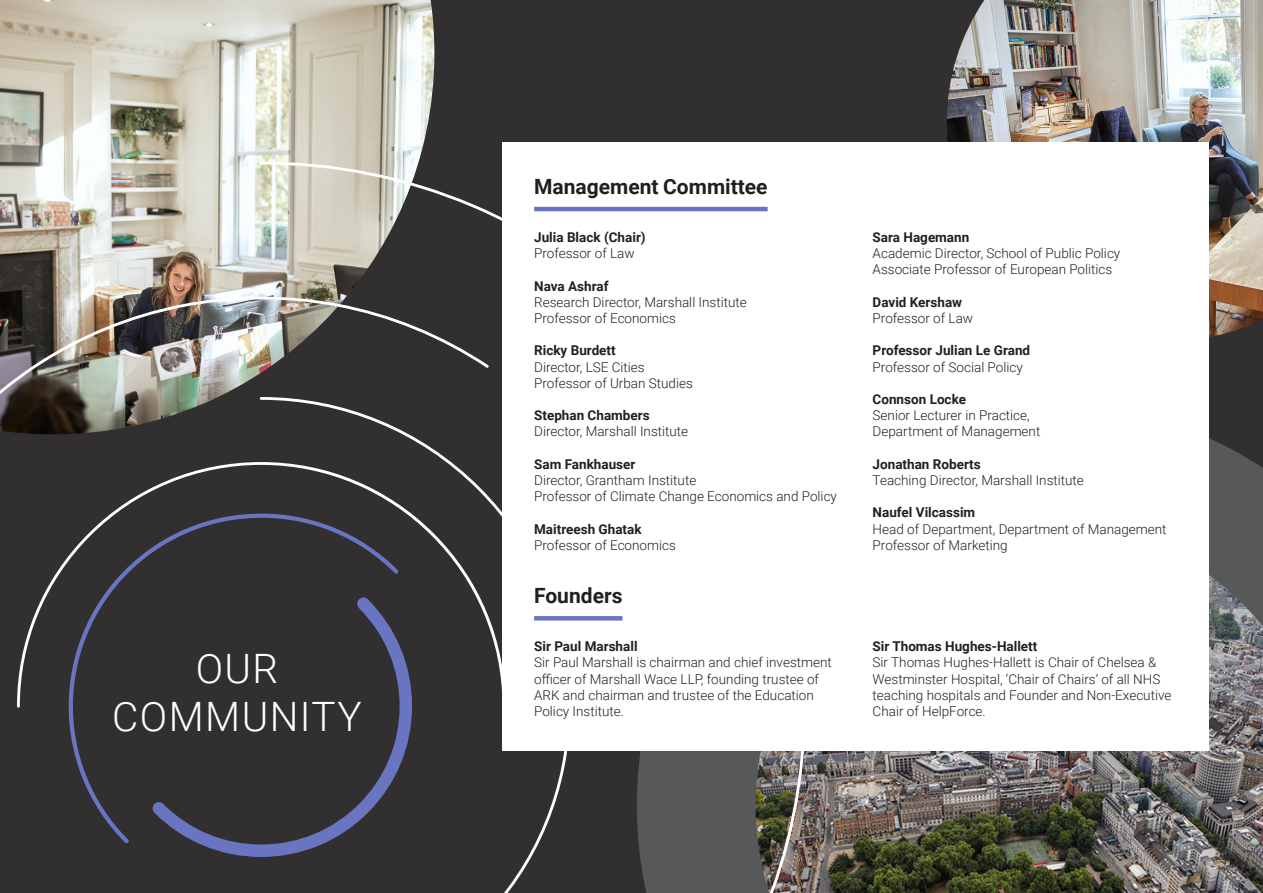
<style>
.page{position:relative;width:1263px;height:893px;background:#312f30}
.page>*{position:absolute;margin:0;border:0;box-sizing:border-box;transform-origin:0 0}
.t1{font:300 40.5px/48.6px "Roboto";letter-spacing:.035em;color:#fff;text-align:center}
.t2{font:700 21px "Roboto";color:#231f20}
.t3{font:300 13.5px/16.2px "Roboto";color:#231f20}
.t4{font:700 13.5px "Roboto";color:#231f20}
.s1{font-weight:700}
</style>
<div class="page">
<img style="left:947px;top:0;width:316px;height:337px">
<svg style="left:1209px;top:438px;width:54px;height:82px;fill:#57585a"></svg>
<img style="left:806px;top:520px;width:457px;height:373px">
<img style="left:0;top:0;width:434px;height:297px">
<svg style="left:260px;top:162px;width:546px;height:731px"></svg>
<svg style="left:0;top:297px;width:489px;height:596px"></svg>
<svg style="left:152px;top:597px;width:260px;height:260px"></svg>
<div style="left:502px;top:142px;width:707px;height:608px;background:#fff"></div>
<hr style="left:534px;top:207px;width:234px;height:4px;background:#6975c0">
<div style="left:534px;top:616px;width:88px;height:5px;background:#6975c0"></div>
<p class="t1" style="left:112px;top:643px;width:251px">OUR<br>COMMUNITY</p>
<p class="t2" style="left:534px;top:172px;width:235px">Management Committee</p>
<p class="t4" style="left:534px;top:228px;width:113px">Julia Black (Chair)</p>
<p class="t3" style="left:534px;top:245px;width:102px">Professor of Law</p>
<p class="t4" style="left:534px;top:276px;width:76px">Nava Ashraf</p>
<p class="t3" style="left:534px;top:293px;width:214px">Research Director, Marshall Institute</p>
<p class="t3" style="left:534px;top:309px;width:143px">Professor of Economics</p>
<p class="t4" style="left:534px;top:341px;width:83px">Ricky Burdett</p>
<p class="t3" style="left:534px;top:358px;width:112px">Director, LSE Cities</p>
<p class="t3" style="left:534px;top:374px;width:160px">Professor of Urban Studies</p>
<p class="t4" style="left:534px;top:406px;width:117px">Stephan Chambers</p>
<p class="t3" style="left:534px;top:423px;width:156px">Director, Marshall Institute</p>
<p class="t4" style="left:534px;top:454px;width:103px">Sam Fankhauser</p>
<p class="t3" style="left:534px;top:471px;width:164px">Director, Grantham Institute</p>
<p class="t3" style="left:534px;top:488px;width:304px">Professor of Climate Change Economics and Policy</p>
<p class="t4" style="left:534px;top:519px;width:109px">Maitreesh Ghatak</p>
<p class="t3" style="left:534px;top:536px;width:143px">Professor of Economics</p>
<p class="t2" style="left:534px;top:581px;width:90px">Founders</p>
<p class="t4" style="left:534px;top:637px;width:105px">Sir Paul Marshall</p>
<p class="t3" style="left:534px;top:654px;width:299px">Sir Paul Marshall is chairman and chief investment officer of Marshall Wace LLP, founding trustee of ARK and chairman and trustee of the Education Policy Institute.</p>
<p class="t4" style="left:873px;top:228px;width:98px">Sara Hagemann</p>
<p class="t3" style="left:873px;top:245px;width:249px">Academic Director, School of Public Policy</p>
<p class="t3" style="left:873px;top:261px;width:241px">Associate Professor of European Politics</p>
<p class="t3" style="left:873px;top:293px;width:102px"><span class="s1">David Kershaw<br></span>Professor of Law</p>
<p class="t4" style="left:873px;top:341px;width:159px">Professor Julian Le Grand</p>
<p class="t3" style="left:873px;top:358px;width:152px">Professor of Social Policy</p>
<p class="t4" style="left:873px;top:390px;width:95px">Connson Locke</p>
<p class="t3" style="left:873px;top:407px;width:169px">Senior Lecturer in Practice,<br>Department of Management</p>
<p class="t4" style="left:873px;top:454px;width:110px">Jonathan Roberts</p>
<p class="t3" style="left:873px;top:471px;width:213px">Teaching Director, Marshall Institute</p>
<p class="t4" style="left:873px;top:503px;width:104px">Naufel Vilcassim</p>
<p class="t3" style="left:873px;top:520px;width:295px">Head of Department, Department of Management</p>
<p class="t3" style="left:873px;top:536px;width:137px">Professor of Marketing</p>
<p class="t4" style="left:873px;top:637px;width:166px">Sir Thomas Hughes-Hallett</p>
<p class="t3" style="left:873px;top:654px;width:300px">Sir Thomas Hughes-Hallett is Chair of Chelsea &amp; Westminster Hospital, ‘Chair of Chairs’ of all NHS teaching hospitals and Founder and Non-Executive Chair of HelpForce.</p>
</div>
